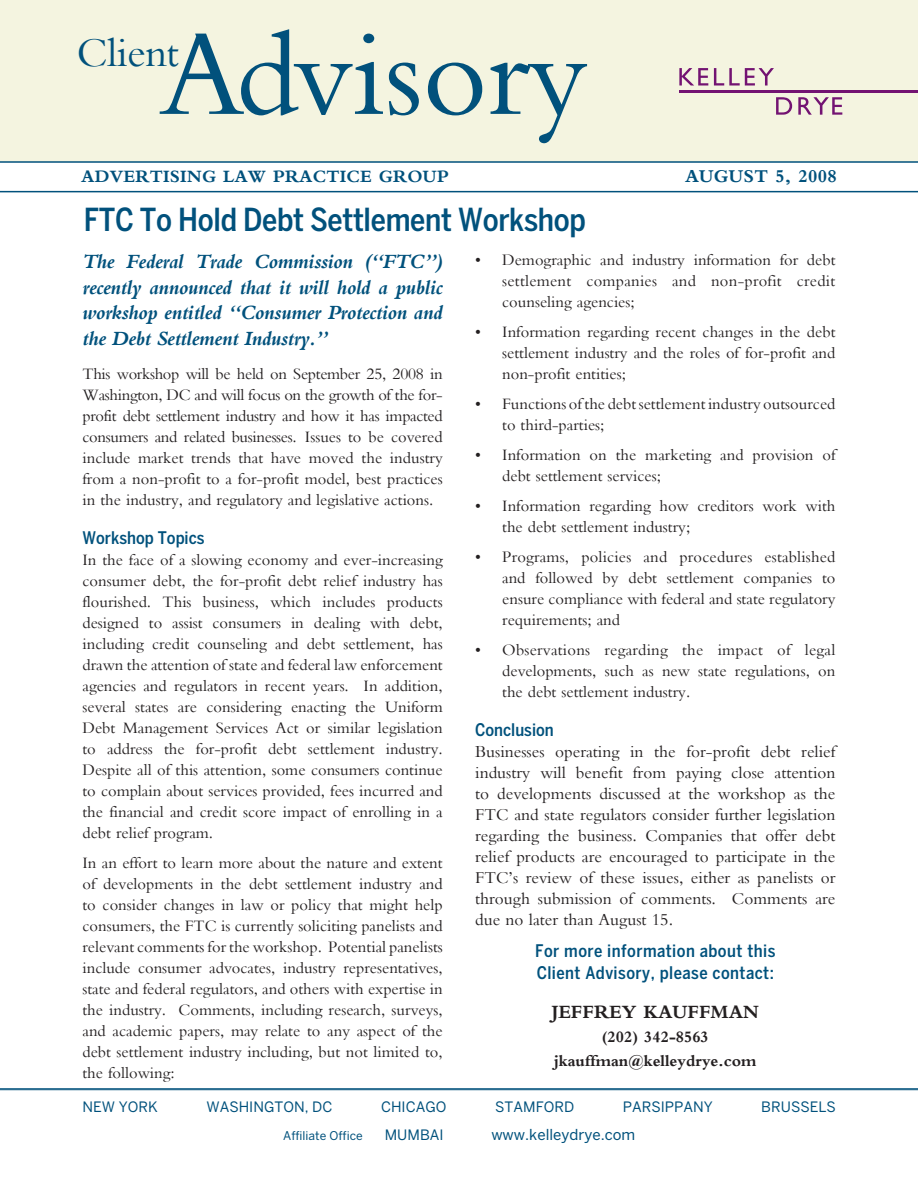
<style>
.page{position:relative;width:918px;height:1188px;background:#fff}
.page>*{position:absolute;margin:0;border:0;box-sizing:border-box;transform-origin:0 0}
.t1{font:126px "Bembo";letter-spacing:-.005em;color:#01517c}
.t2{font:42.45px "Bembo";letter-spacing:-.015em;color:#01517c}
.Headline{font:500 31.5px "Benton Sans Cond";letter-spacing:-.01em;color:#01517c}
.intro{font:italic 700 21px/25.5px "Bembo";letter-spacing:-.02em;color:#01517c;text-align:justify}
.Body{font:700 19.5px "Bembo";color:#231f20}
.t3{font:700 18.75px "Bembo";letter-spacing:.015em;color:#01517c}
.t4{font:700 18px "Bembo";letter-spacing:.015em;color:#01517c}
.Body-2{font:17.25px/21px "Bembo";color:#231f20;text-align:justify}
.subhead_level2{font:500 17.25px/22.5px "Benton Sans Cond";letter-spacing:.025em;color:#01517c}
.subhead_level2-2{font:500 17.25px "Benton Sans Cond";color:#01517c}
.Body-3{font:16.5px/21px "Bembo";color:#231f20;text-align:justify}
.Body-4{font:700 16.5px "Bembo";color:#231f20}
.t5{font:15px "Benton Sans";color:#01517c}
.t6{font:14.25px "Benton Sans";color:#01517c}
.t7{font:12px "Benton Sans";color:#01517c}
</style>
<div class="page">
<div style="left:0;top:0;width:918px;height:162px;background:#f4f4e0"></div>
<hr style="left:0;top:191px;width:918px;height:1px;background:#01517c">
<hr style="left:0;top:161px;width:918px;height:2px;background:#01517c">
<hr style="left:0;top:1088px;width:918px;height:1px;background:#01517c">
<hr style="left:0;top:1089px;width:918px;height:1px;background:#01517c">
<svg style="left:679px;top:68px;width:29px;height:18px"></svg>
<svg style="left:714px;top:68px;width:60px;height:18px"></svg>
<svg style="left:776px;top:97px;width:16px;height:18px"></svg>
<svg style="left:798px;top:97px;width:44px;height:18px"></svg>
<hr style="left:679px;top:90px;width:239px;height:3px;background:#731372">
<p class="t1" style="left:159px;top:-2px;width:430px">Advisory</p>
<p class="t2" style="left:77px;top:27px;width:104px">Client</p>
<p class="t4" style="left:81px;top:166px;width:368px">ADVERTISING LAW PRACTICE GROUP</p>
<p class="Headline" style="left:84px;top:202px;width:504px">FTC To Hold Debt Settlement Workshop</p>
<p class="t3" style="left:685px;top:165px;width:153px">AUGUST 5, 2008</p>
<p class="intro" style="left:82px;top:249px;width:362px">The Federal Trade Commission (“FTC”) recently announced that it will hold a public workshop entitled “Consumer Protection and the Debt Settlement Industry.”</p>
<p class="Body-3" style="left:82px;top:363px;width:362px">This workshop will be held on September 25, 2008 in Washington, DC and will focus on the growth of the for&shy;profit debt settlement industry and how it has impacted consumers and related businesses. Issues to be covered include market trends that have moved the industry from a non-profit to a for-profit model, best practices in the industry, and regulatory and legislative actions.</p>
<p class="subhead_level2-2" style="left:82px;top:528px;width:124px">Workshop Topics</p>
<p class="Body-3" style="left:82px;top:549px;width:362px">In the face of a slowing economy and ever-increasing consumer debt, the for-profit debt relief industry has flourished. This business, which includes products designed to assist consumers in dealing with debt, including credit counseling and debt settlement, has drawn the attention of state and federal law enforcement agencies and regulators in recent years. In addition, several states are considering enacting the Uniform Debt Management Services Act or similar legislation to address the for-profit debt settlement industry.<br>Despite all of this attention, some consumers continue to complain about services provided, fees incurred and the financial and credit score impact of enrolling in a debt relief program.</p>
<p class="Body-3" style="left:82px;top:852px;width:362px">In an effort to learn more about the nature and extent of developments in the debt settlement industry and to consider changes in law or policy that might help consumers, the FTC is currently soliciting panelists and relevant comments for the workshop. Potential panelists include consumer advocates, industry representatives, state and federal regulators, and others with expertise in the industry. Comments, including research, surveys, and academic papers, may relate to any aspect of the debt settlement industry including, but not limited to, the following:</p>
<p class="Body-3" style="left:502px;top:249px;width:335px;text-indent:-27px">• Demographic and industry information for debt settlement companies and non-profit credit counseling agencies;</p>
<p class="Body-3" style="left:502px;top:321px;width:335px;text-indent:-27px">• Information regarding recent changes in the debt settlement industry and the roles of for-profit and non-profit entities;</p>
<p class="Body-3" style="left:502px;top:393px;width:335px;text-indent:-27px">• Functions of the debt settlement industry outsourced to third-parties;</p>
<p class="Body-3" style="left:502px;top:444px;width:335px;text-indent:-27px">• Information on the marketing and provision of debt settlement services;</p>
<p class="Body-3" style="left:502px;top:495px;width:335px;text-indent:-27px">• Information regarding how creditors work with the debt settlement industry;</p>
<p class="Body-3" style="left:502px;top:546px;width:335px;text-indent:-27px">• Programs, policies and procedures established and followed by debt settlement companies to ensure compliance with federal and state regulatory requirements; and</p>
<p class="Body-3" style="left:502px;top:639px;width:335px;text-indent:-27px">• Observations regarding the impact of legal developments, such as new state regulations, on the debt settlement industry.</p>
<p class="subhead_level2-2" style="left:475px;top:720px;width:80px">Conclusion</p>
<p class="Body-2" style="left:475px;top:741px;width:362px">Businesses operating in the for-profit debt relief industry will benefit from paying close attention to developments discussed at the workshop as the FTC and state regulators consider further legislation regarding the business. Companies that offer debt relief products are encouraged to participate in the FTC’s review of these issues, either as panelists or through submission of comments. Comments are due no later than August 15.</p>
<p class="subhead_level2" style="left:535px;top:939px;width:242px">For more information about this<br>Client Advisory, please contact:</p>
<p class="Body" style="left:552px;top:1000px;width:209px">JEFFREY KAUFFMAN</p>
<p class="Body-4" style="left:602px;top:1027px;width:109px">(202) 342-8563</p>
<p class="Body-4" style="left:554px;top:1051px;width:204px">JKAUFFMAN@KELLEYDRYE.COM</p>
<p class="t6" style="left:82px;top:1098px;width:77px">NEW YORK</p>
<p class="t6" style="left:206px;top:1098px;width:128px">WASHINGTON, DC</p>
<p class="t6" style="left:381px;top:1098px;width:67px">CHICAGO</p>
<p class="t6" style="left:495px;top:1098px;width:78px">STAMFORD</p>
<p class="t6" style="left:623px;top:1098px;width:81px">PARSIPPANY</p>
<p class="t6" style="left:761px;top:1098px;width:76px">BRUSSELS</p>
<p class="t7" style="left:283px;top:1129px;width:81px">AFFILIATE OFFICE</p>
<p class="t6" style="left:385px;top:1127px;width:60px">MUMBAI</p>
<p class="t5" style="left:491px;top:1126px;width:145px">WWW.KELLEYDRYE.COM</p>
</div>
